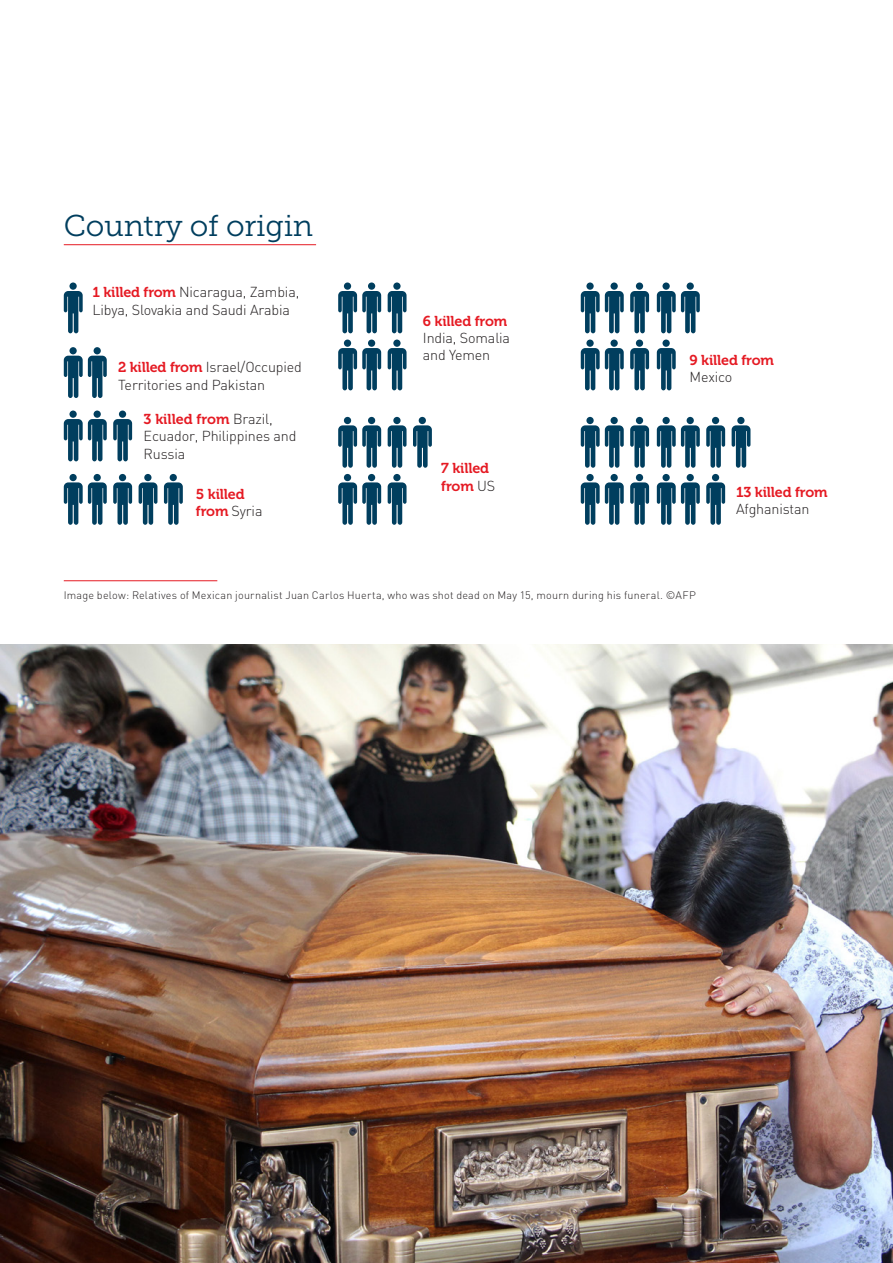
<style>
.page{position:relative;width:893px;height:1263px;background:#fff}
.page>*{position:absolute;margin:0;border:0;box-sizing:border-box;transform-origin:0 0}
.t1{font:30px "Museo Slab 300";letter-spacing:-.005em;color:#003e5e}
.t2{font:300 14.25px/17.1px "DIN";letter-spacing:-.01em;color:#231f20}
.t3{font:14.25px/17.1px "Museo 700";letter-spacing:-.01em;color:#e51a23}
.t4{font:300 10.8px "DIN";letter-spacing:.02em;color:#231f20}
.s1{font-family:"Museo 700";font-weight:400;color:#e51a23}
.s2{font-family:"DIN";font-weight:300;color:#231f20}
</style>
<div class="page">
<svg style="left:64px;top:291px;width:19px;height:42px"></svg>
<div style="left:69px;top:282px;width:8px;height:8px;background:#003e5e;border-radius:50%"></div>
<div style="left:69px;top:347px;width:8px;height:7px;background:#003e5e;border-radius:50%"></div>
<svg style="left:64px;top:356px;width:43px;height:42px"></svg>
<div style="left:94px;top:347px;width:7px;height:7px;background:#003e5e;border-radius:50%"></div>
<div style="left:69px;top:410px;width:8px;height:8px;background:#003e5e;border-radius:50%"></div>
<svg style="left:64px;top:419px;width:43px;height:42px"></svg>
<div style="left:94px;top:410px;width:7px;height:8px;background:#003e5e;border-radius:50%"></div>
<svg style="left:113px;top:419px;width:19px;height:42px"></svg>
<div style="left:119px;top:410px;width:7px;height:8px;background:#003e5e;border-radius:50%"></div>
<div style="left:69px;top:474px;width:8px;height:7px;background:#003e5e;border-radius:50%"></div>
<svg style="left:64px;top:482px;width:43px;height:43px"></svg>
<div style="left:94px;top:474px;width:7px;height:7px;background:#003e5e;border-radius:50%"></div>
<svg style="left:113px;top:482px;width:19px;height:43px"></svg>
<div style="left:119px;top:474px;width:7px;height:7px;background:#003e5e;border-radius:50%"></div>
<svg style="left:139px;top:482px;width:18px;height:43px"></svg>
<div style="left:144px;top:474px;width:8px;height:7px;background:#003e5e;border-radius:50%"></div>
<svg style="left:164px;top:482px;width:19px;height:43px"></svg>
<div style="left:170px;top:474px;width:7px;height:7px;background:#003e5e;border-radius:50%"></div>
<div style="left:344px;top:282px;width:7px;height:8px;background:#003e5e;border-radius:50%"></div>
<svg style="left:338px;top:291px;width:43px;height:42px"></svg>
<div style="left:368px;top:282px;width:7px;height:8px;background:#003e5e;border-radius:50%"></div>
<svg style="left:388px;top:291px;width:19px;height:42px"></svg>
<div style="left:393px;top:282px;width:8px;height:8px;background:#003e5e;border-radius:50%"></div>
<div style="left:344px;top:340px;width:7px;height:7px;background:#003e5e;border-radius:50%"></div>
<svg style="left:338px;top:348px;width:43px;height:42px"></svg>
<div style="left:368px;top:340px;width:7px;height:7px;background:#003e5e;border-radius:50%"></div>
<svg style="left:388px;top:348px;width:19px;height:42px"></svg>
<div style="left:393px;top:340px;width:8px;height:7px;background:#003e5e;border-radius:50%"></div>
<div style="left:344px;top:417px;width:7px;height:7px;background:#003e5e;border-radius:50%"></div>
<svg style="left:338px;top:425px;width:43px;height:43px"></svg>
<div style="left:368px;top:417px;width:7px;height:7px;background:#003e5e;border-radius:50%"></div>
<svg style="left:388px;top:425px;width:19px;height:43px"></svg>
<div style="left:393px;top:417px;width:8px;height:7px;background:#003e5e;border-radius:50%"></div>
<div style="left:344px;top:474px;width:7px;height:7px;background:#003e5e;border-radius:50%"></div>
<svg style="left:338px;top:482px;width:43px;height:43px"></svg>
<div style="left:368px;top:474px;width:7px;height:7px;background:#003e5e;border-radius:50%"></div>
<svg style="left:388px;top:482px;width:19px;height:43px"></svg>
<div style="left:393px;top:474px;width:8px;height:7px;background:#003e5e;border-radius:50%"></div>
<svg style="left:413px;top:425px;width:19px;height:43px"></svg>
<div style="left:419px;top:417px;width:7px;height:7px;background:#003e5e;border-radius:50%"></div>
<div style="left:586px;top:417px;width:8px;height:7px;background:#003e5e;border-radius:50%"></div>
<svg style="left:581px;top:425px;width:43px;height:43px"></svg>
<div style="left:610px;top:417px;width:8px;height:7px;background:#003e5e;border-radius:50%"></div>
<svg style="left:630px;top:425px;width:19px;height:43px"></svg>
<div style="left:636px;top:417px;width:7px;height:7px;background:#003e5e;border-radius:50%"></div>
<div style="left:586px;top:474px;width:8px;height:7px;background:#003e5e;border-radius:50%"></div>
<svg style="left:581px;top:482px;width:43px;height:43px"></svg>
<div style="left:610px;top:474px;width:8px;height:7px;background:#003e5e;border-radius:50%"></div>
<svg style="left:630px;top:482px;width:19px;height:43px"></svg>
<div style="left:636px;top:474px;width:7px;height:7px;background:#003e5e;border-radius:50%"></div>
<div style="left:662px;top:417px;width:8px;height:7px;background:#003e5e;border-radius:50%"></div>
<svg style="left:657px;top:425px;width:43px;height:43px"></svg>
<div style="left:687px;top:417px;width:7px;height:7px;background:#003e5e;border-radius:50%"></div>
<svg style="left:706px;top:425px;width:19px;height:43px"></svg>
<div style="left:712px;top:417px;width:7px;height:7px;background:#003e5e;border-radius:50%"></div>
<div style="left:662px;top:474px;width:8px;height:7px;background:#003e5e;border-radius:50%"></div>
<svg style="left:657px;top:482px;width:43px;height:43px"></svg>
<div style="left:687px;top:474px;width:7px;height:7px;background:#003e5e;border-radius:50%"></div>
<svg style="left:706px;top:482px;width:19px;height:43px"></svg>
<div style="left:712px;top:474px;width:7px;height:7px;background:#003e5e;border-radius:50%"></div>
<svg style="left:732px;top:425px;width:18px;height:43px"></svg>
<div style="left:737px;top:417px;width:7px;height:7px;background:#003e5e;border-radius:50%"></div>
<div style="left:586px;top:282px;width:8px;height:8px;background:#003e5e;border-radius:50%"></div>
<svg style="left:581px;top:291px;width:43px;height:42px"></svg>
<div style="left:610px;top:282px;width:8px;height:8px;background:#003e5e;border-radius:50%"></div>
<svg style="left:630px;top:291px;width:19px;height:42px"></svg>
<div style="left:636px;top:282px;width:7px;height:8px;background:#003e5e;border-radius:50%"></div>
<div style="left:586px;top:340px;width:8px;height:7px;background:#003e5e;border-radius:50%"></div>
<svg style="left:581px;top:348px;width:43px;height:42px"></svg>
<div style="left:610px;top:340px;width:8px;height:7px;background:#003e5e;border-radius:50%"></div>
<svg style="left:630px;top:348px;width:19px;height:42px"></svg>
<div style="left:636px;top:340px;width:7px;height:7px;background:#003e5e;border-radius:50%"></div>
<div style="left:662px;top:282px;width:8px;height:8px;background:#003e5e;border-radius:50%"></div>
<svg style="left:657px;top:291px;width:43px;height:42px"></svg>
<div style="left:687px;top:282px;width:7px;height:8px;background:#003e5e;border-radius:50%"></div>
<svg style="left:657px;top:348px;width:19px;height:42px"></svg>
<div style="left:662px;top:340px;width:8px;height:7px;background:#003e5e;border-radius:50%"></div>
<hr style="left:64px;top:244px;width:252px;height:1px;background:#e51a23">
<img style="left:0;top:644px;width:892px;height:619px">
<hr style="left:64px;top:580px;width:153px;height:1px;background:#e51a23">
<h1 class="t1" style="left:64px;top:209px;width:251px">Country of origin</h1>
<p class="t2" style="left:93px;top:284px;width:208px"><span class="s1">1 killed from</span> Nicaragua, Zambia,<br>Libya, Slovakia and Saudi Arabia</p>
<p class="t2" style="left:118px;top:359px;width:185px"><span class="s1">2 killed from</span> Israel/Occupied<br>Territories and Pakistan</p>
<p class="t3" style="left:144px;top:411px;width:131px">3 killed from <span class="s2">Brazil,</span></p>
<p class="t2" style="left:144px;top:428px;width:154px">Ecuador, Philippines and<br>Russia</p>
<p class="t3" style="left:196px;top:486px;width:50px">5 killed</p>
<p class="t2" style="left:196px;top:502px;width:68px"><span class="s1">from</span> Syria</p>
<p class="t3" style="left:423px;top:313px;width:86px">6 killed from</p>
<p class="t2" style="left:423px;top:329px;width:89px">India, Somalia and Yemen</p>
<p class="t3" style="left:441px;top:460px;width:55px">7 killed from <span class="s2">US</span></p>
<p class="t3" style="left:690px;top:352px;width:86px">9 killed from</p>
<p class="t2" style="left:690px;top:368px;width:44px">Mexico</p>
<p class="t3" style="left:736px;top:484px;width:93px">13 killed from</p>
<p class="t2" style="left:736px;top:501px;width:75px">Afghanistan</p>
<p class="t4" style="left:64px;top:588px;width:634px">Image below: Relatives of Mexican journalist Juan Carlos Huerta, who was shot dead on May 15, mourn during his funeral. ©AFP</p>
</div>
